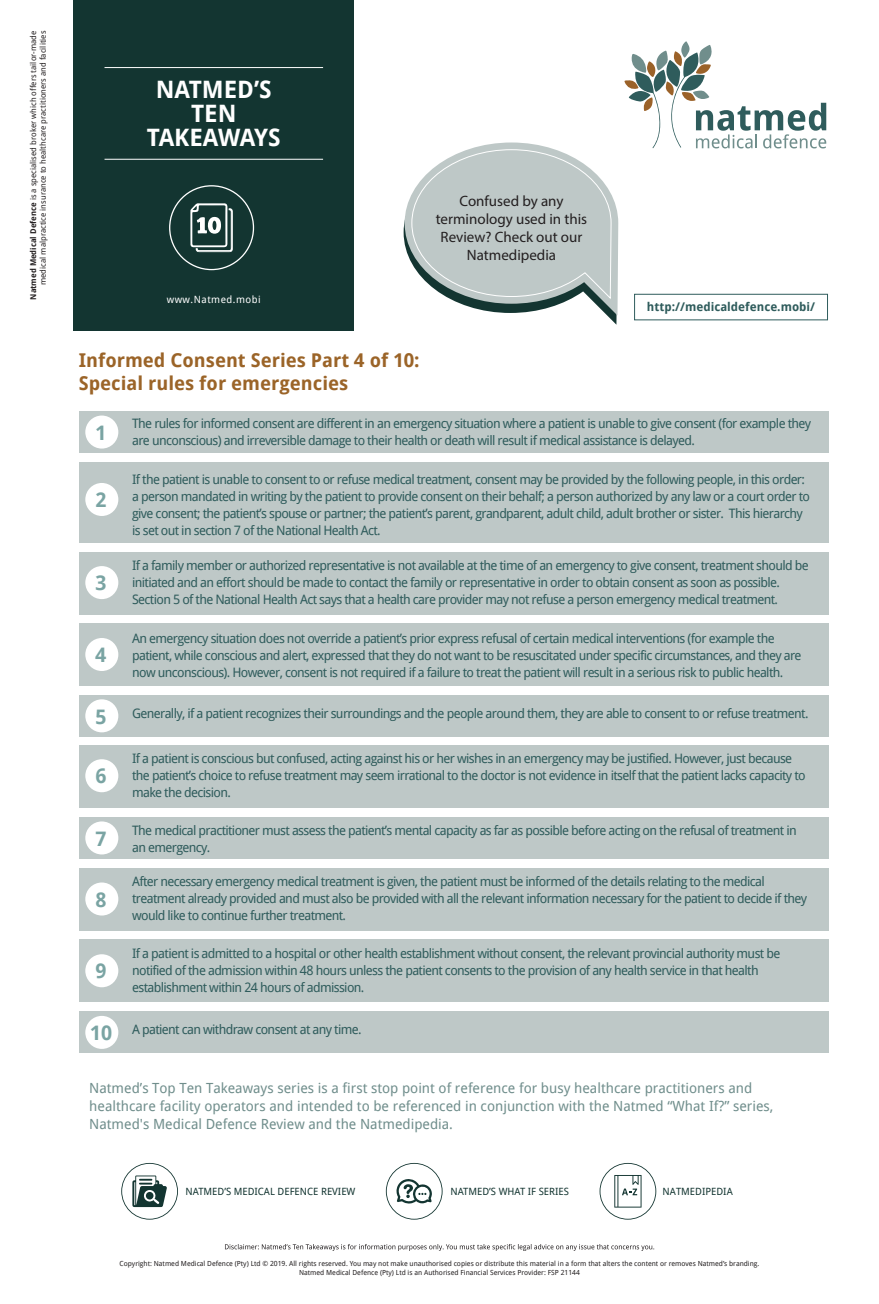
<style>
.page{position:relative;width:879px;height:1304px;background:#fff}
.page>*{position:absolute;margin:0;border:0;box-sizing:border-box;transform-origin:0 0}
.t1{font:700 24px/24px "Droid Sans";color:#fff;text-align:center}
.t2{font:700 20px "Droid Sans";color:#7aa4a3}
.t3{font:700 19px/22.8px "Droid Sans";color:#9b6428}
.t4{font:15px/18px "Myriad Pro";color:#231f20;text-align:center}
.t5{font:14px/18px "Droid Sans";color:#708e8c}
.t6{font:13px/17px "Droid Sans";letter-spacing:-.05em;color:#2f5c5c}
.t7{font:700 12px "Droid Sans";color:#2f5c5c}
.t8{font:10px "Droid Sans";color:#133531}
.t9{font:10px "Droid Sans";letter-spacing:.05em;color:#fff}
.t10{font:8px/9.6px "Droid Sans";color:#231f20;text-align:right}
.t11{font:7px/8.4px "Droid Sans";color:#231f20;text-align:center}
.s1{font-weight:700}
</style>
<div class="page">
<div style="left:79px;top:412px;width:749px;height:41px;background:#bec8c7"></div>
<div style="left:79px;top:695px;width:749px;height:41px;background:#bec8c7"></div>
<div style="left:79px;top:817px;width:749px;height:41px;background:#bec8c7"></div>
<div style="left:79px;top:1011px;width:749px;height:41px;background:#bec8c7"></div>
<div style="left:79px;top:462px;width:749px;height:80px;background:#bec8c7"></div>
<div style="left:79px;top:552px;width:749px;height:62px;background:#bec8c7"></div>
<div style="left:79px;top:624px;width:749px;height:62px;background:#bec8c7"></div>
<div style="left:79px;top:746px;width:749px;height:62px;background:#bec8c7"></div>
<div style="left:79px;top:868px;width:749px;height:62px;background:#bec8c7"></div>
<div style="left:79px;top:940px;width:749px;height:62px;background:#bec8c7"></div>
<svg style="left:404px;top:142px;width:214px;height:183px"></svg>
<div style="left:74px;top:0;width:280px;height:330px;background:#133531"></div>
<svg style="left:225px;top:1244px;width:429px;height:7px"></svg>
<hr style="left:104px;top:67px;width:219px;height:1px;background:#fff">
<hr style="left:104px;top:159px;width:219px;height:1px;background:#fff">
<div style="left:634px;top:294px;width:194px;height:26px;border:1px solid #2f5c5c"></div>
<svg style="left:169px;top:185px;width:85px;height:85px"></svg>
<svg style="left:386px;top:1163px;width:56px;height:57px"></svg>
<svg style="left:121px;top:1163px;width:57px;height:57px"></svg>
<div style="left:146px;top:1192px;width:7px;height:8px;background:#133531;border-radius:50%"></div>
<svg style="left:599px;top:1163px;width:57px;height:57px"></svg>
<div style="left:85px;top:416px;width:33px;height:33px;background:#fff;border-radius:50%"></div>
<div style="left:85px;top:566px;width:33px;height:33px;background:#fff;border-radius:50%"></div>
<div style="left:85px;top:483px;width:33px;height:33px;background:#fff;border-radius:50%"></div>
<div style="left:85px;top:638px;width:33px;height:33px;background:#fff;border-radius:50%"></div>
<div style="left:85px;top:699px;width:33px;height:33px;background:#fff;border-radius:50%"></div>
<div style="left:85px;top:759px;width:33px;height:33px;background:#fff;border-radius:50%"></div>
<div style="left:85px;top:821px;width:33px;height:33px;background:#fff;border-radius:50%"></div>
<div style="left:85px;top:882px;width:33px;height:33px;background:#fff;border-radius:50%"></div>
<div style="left:85px;top:954px;width:33px;height:33px;background:#fff;border-radius:50%"></div>
<div style="left:85px;top:1016px;width:33px;height:33px;background:#fff;border-radius:50%"></div>
<svg style="left:624px;top:41px;width:202px;height:107px"></svg>
<p class="t10" style="left:28px;top:300px;width:271px;rotate:-90deg"><span class="s1">Natmed Medical Defence</span> is a specialised broker which offers tailor-made medical malpractice insurance to healthcare practitioners and facilities</p>
<h1 class="t1" style="left:147px;top:77px;width:135px">NATMED’S<br>TEN<br>TAKEAWAYS</h1>
<p class="t9" style="left:167px;top:293px;width:96px">www.Natmed.mobi</p>
<p class="t4" style="left:436px;top:192px;width:153px">Confused by any terminology used in this<br>Review? Check out our<br>Natmedipedia</p>
<h3 class="t3" style="left:79px;top:348px;width:342px">Informed Consent Series Part 4 of 10:<br>Special rules for emergencies</h3>
<p class="t7" style="left:647px;top:298px;width:170px">http://medicaldefence.mobi/</p>
<h2 class="t2" style="left:96px;top:418px;width:13px">1</h2>
<h2 class="t2" style="left:96px;top:486px;width:13px">2</h2>
<h2 class="t2" style="left:96px;top:569px;width:13px">3</h2>
<h2 class="t2" style="left:96px;top:641px;width:13px">4</h2>
<h2 class="t2" style="left:96px;top:702px;width:13px">5</h2>
<h2 class="t2" style="left:96px;top:762px;width:13px">6</h2>
<h2 class="t2" style="left:96px;top:824px;width:13px">7</h2>
<h2 class="t2" style="left:96px;top:885px;width:13px">8</h2>
<h2 class="t2" style="left:96px;top:957px;width:13px">9</h2>
<h2 class="t2" style="left:90px;top:1019px;width:24px">10</h2>
<p class="t6" style="left:132px;top:415px;width:680px">The rules for informed consent are different in an emergency situation where a patient is unable to give consent (for example they are unconscious) and irreversible damage to their health or death will result if medical assistance is delayed.</p>
<p class="t6" style="left:132px;top:471px;width:679px">If the patient is unable to consent to or refuse medical treatment, consent may be provided by the following people, in this order: a person mandated in writing by the patient to provide consent on their behalf; a person authorized by any law or a court order to give consent; the patient’s spouse or partner; the patient’s parent, grandparent, adult child, adult brother or sister. This hierarchy is set out in section 7 of the National Health Act.</p>
<p class="t6" style="left:132px;top:557px;width:678px">If a family member or authorized representative is not available at the time of an emergency to give consent, treatment should be initiated and an effort should be made to contact the family or representative in order to obtain consent as soon as possible.<br>Section 5 of the National Health Act says that a health care provider may not refuse a person emergency medical treatment.</p>
<p class="t6" style="left:132px;top:630px;width:671px">An emergency situation does not override a patient’s prior express refusal of certain medical interventions (for example the patient, while conscious and alert, expressed that they do not want to be resuscitated under specific circumstances, and they are now unconscious). However, consent is not required if a failure to treat the patient will result in a serious risk to public health.</p>
<p class="t6" style="left:132px;top:705px;width:678px">Generally, if a patient recognizes their surroundings and the people around them, they are able to consent to or refuse treatment.</p>
<p class="t6" style="left:132px;top:750px;width:675px">If a patient is conscious but confused, acting against his or her wishes in an emergency may be justified. However, just because the patient’s choice to refuse treatment may seem irrational to the doctor is not evidence in itself that the patient lacks capacity to make the decision.</p>
<p class="t6" style="left:132px;top:822px;width:666px">The medical practitioner must assess the patient’s mental capacity as far as possible before acting on the refusal of treatment in an emergency.</p>
<p class="t6" style="left:132px;top:873px;width:676px">After necessary emergency medical treatment is given, the patient must be informed of the details relating to the medical treatment already provided and must also be provided with all the relevant information necessary for the patient to decide if they would like to continue further treatment.</p>
<p class="t6" style="left:132px;top:945px;width:649px">If a patient is admitted to a hospital or other health establishment without consent, the relevant provincial authority must be notified of the admission within 48 hours unless the patient consents to the provision of any health service in that health establishment within 24 hours of admission.</p>
<p class="t6" style="left:132px;top:1021px;width:231px">A patient can withdraw consent at any time.</p>
<p class="t5" style="left:89px;top:1078px;width:685px">Natmed’s Top Ten Takeaways series is a first stop point of reference for busy healthcare practitioners and healthcare facility operators and intended to be referenced in conjunction with the Natmed “What If?” series,<br>Natmed's Medical Defence Review and the Natmedipedia.</p>
<p class="t8" style="left:186px;top:1185px;width:171px">NATMED’S MEDICAL DEFENCE REVIEW</p>
<p class="t8" style="left:450px;top:1185px;width:120px">NATMED’S WHAT IF SERIES</p>
<p class="t8" style="left:662px;top:1185px;width:72px">NATMEDIPEDIA</p>
<p class="t11" style="left:120px;top:1259px;width:641px">Copyright: Natmed Medical Defence (Pty) Ltd © 2019. All rights reserved. You may not make unauthorised copies or distribute this material in a form that alters the content or removes Natmed’s branding.<br>Natmed Medical Defence (Pty) Ltd is an Authorised Financial Services Provider: FSP 21144</p>
</div>
